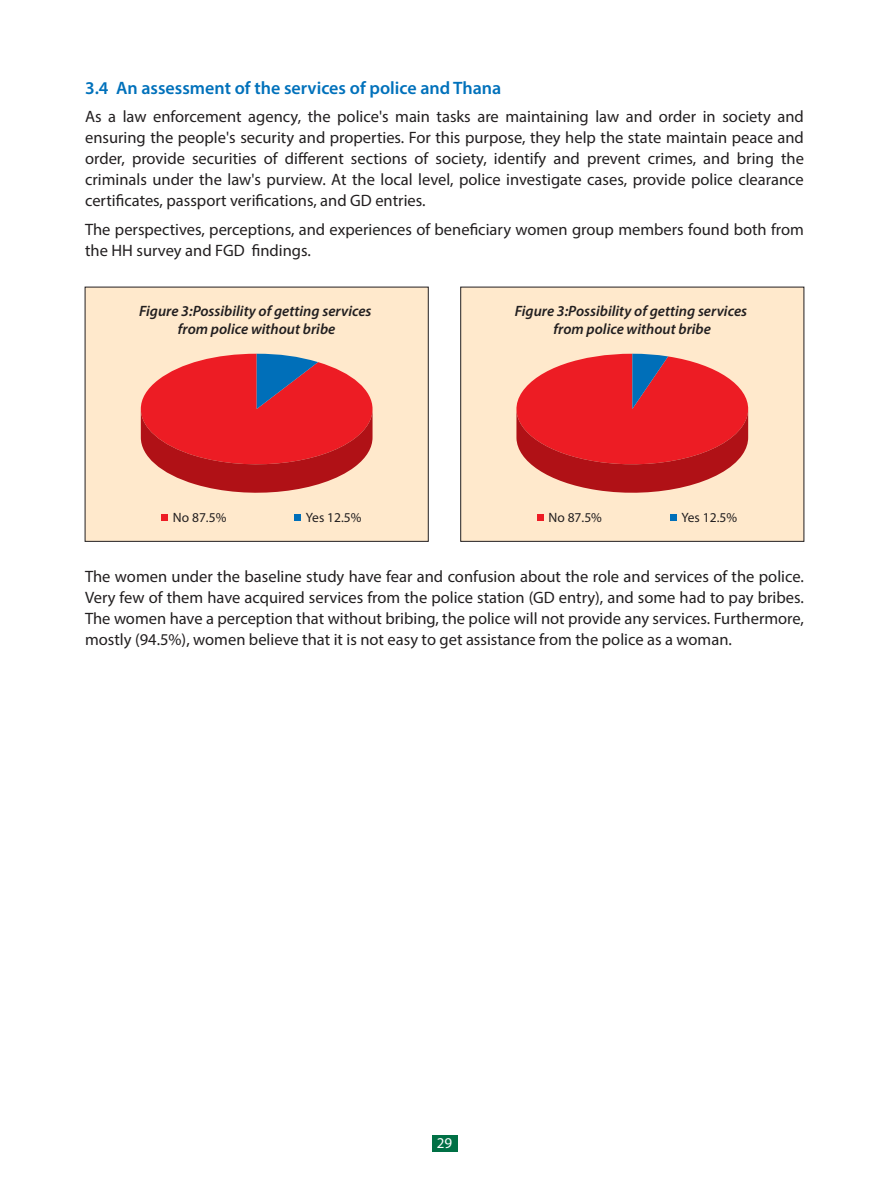
<style>
.page{position:relative;width:889px;height:1183px;background:#fff}
.page>*{position:absolute;margin:0;border:0;box-sizing:border-box;transform-origin:0 0}
.t1{font:600 18px "Myriad Pro";color:#0071bb}
.t2{font:16.5px/21px "Myriad Pro";color:#221f20;text-align:justify}
.t3{font:italic 600 15px/18px "Myriad Pro";color:#221f20;text-align:center}
.t4{font:15px "Myriad Pro";color:#fff}
.t5{font:13.5px "Myriad Pro";color:#221f20}
</style>
<div class="page">
<div style="left:85px;top:286px;width:343px;height:255px;background:#ffe9cc"></div>
<svg style="left:162px;top:514px;width:6px;height:6px"></svg>
<svg style="left:295px;top:514px;width:6px;height:6px"></svg>
<svg style="left:141px;top:353px;width:231px;height:140px"></svg>
<div style="left:460px;top:286px;width:344px;height:255px;background:#ffe9cc"></div>
<div style="left:537px;top:514px;width:7px;height:6px;background:#ed1c24"></div>
<div style="left:670px;top:514px;width:7px;height:6px;background:#006fb9"></div>
<svg style="left:516px;top:353px;width:233px;height:140px"></svg>
<div style="left:431px;top:1134px;width:26px;height:16px;background:#007045"></div>
<p class="t1" style="left:85px;top:81px;width:418px">3.4 An assessment of the services of police and Thana</p>
<p class="t2" style="left:85px;top:108px;width:720px">As a law enforcement agency, the police's main tasks are maintaining law and order in society and ensuring the people's security and properties. For this purpose, they help the state maintain peace and order, provide securities of different sections of society, identify and prevent crimes, and bring the criminals under the law's purview. At the local level, police investigate cases, provide police clearance certificates, passport verifications, and GD entries.</p>
<p class="t2" style="left:85px;top:220px;width:720px">The perspectives, perceptions, and experiences of beneficiary women group members found both from the HH survey and FGD findings.</p>
<p class="t3" style="left:139px;top:303px;width:234px">Figure 3:Possibility of getting services from police without bribe</p>
<p class="t5" style="left:173px;top:512px;width:55px">No 87.5%</p>
<p class="t5" style="left:306px;top:512px;width:57px">Yes 12.5%</p>
<p class="t3" style="left:515px;top:303px;width:234px">Figure 3:Possibility of getting services from police without bribe</p>
<p class="t5" style="left:548px;top:512px;width:55px">No 87.5%</p>
<p class="t5" style="left:681px;top:512px;width:57px">Yes 12.5%</p>
<p class="t2" style="left:85px;top:567px;width:720px">The women under the baseline study have fear and confusion about the role and services of the police.<br>Very few of them have acquired services from the police station (GD entry), and some had to pay bribes.<br>The women have a perception that without bribing, the police will not provide any services. Furthermore, mostly (94.5%), women believe that it is not easy to get assistance from the police as a woman.</p>
<p class="t4" style="left:437px;top:1136px;width:17px">29</p>
</div>
